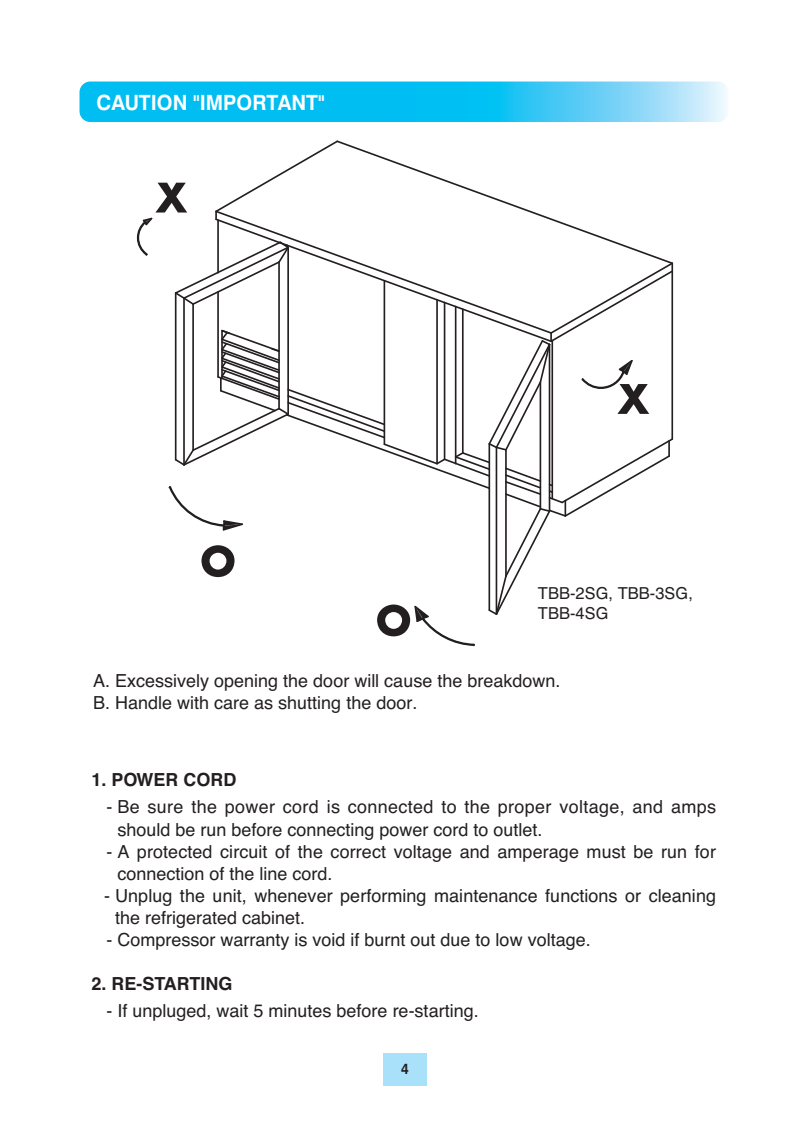
<style>
.page{position:relative;width:810px;height:1134px;background:#fff}
.page>*{position:absolute;margin:0;border:0;box-sizing:border-box;transform-origin:0 0}
.t1{font:700 21px "Swiss 721 BT";color:#fff;scale:.95 1}
.t2{font:18px/22.2px "Helvetica";color:#231f20}
.t3{font:18px/22.2px "Helvetica";letter-spacing:.02em;color:#231f20}
.t4{font:700 18px "Helvetica";color:#231f20}
.t5{font:16.5px/20.2px "Helvetica";color:#231f20}
.t6{font:700 15px "Swiss 721 BT";color:#231f20;scale:.9 1}
</style>
<div class="page">
<div style="left:383px;top:1053px;width:44px;height:33px;background:#aae1fa"></div>
<svg style="left:80px;top:82px;width:648px;height:40px;background:#2ac6f4"></svg>
<svg style="left:136px;top:140px;width:538px;height:507px"></svg>
<p class="t1" style="left:96px;top:94px;width:242px">CAUTION "IMPORTANT"</p>
<p class="t5" style="left:538px;top:585px;width:156px">TBB-2SG, TBB-3SG,<br>TBB-4SG</p>
<p class="t2" style="left:93px;top:671px;width:469px">A. Excessively opening the door will cause the breakdown.<br>B. Handle with care as shutting the door.</p>
<p class="t4" style="left:92px;top:773px;width:147px">1. POWER CORD</p>
<p class="t3" style="left:117px;top:798px;width:600px;text-indent:-11px">- Be sure the power cord is connected to the proper voltage, and amps should be run before connecting power cord to outlet.</p>
<p class="t2" style="left:117px;top:842px;width:600px;text-indent:-11px">- A protected circuit of the correct voltage and amperage must be run for connection of the line cord.</p>
<p class="t2" style="left:115px;top:886px;width:602px;text-indent:-11px">- Unplug the unit, whenever performing maintenance functions or cleaning the refrigerated cabinet.</p>
<p class="t2" style="left:107px;top:930px;width:486px">- Compressor warranty is void if burnt out due to low voltage.</p>
<p class="t4" style="left:92px;top:977px;width:143px">2. RE-STARTING</p>
<p class="t2" style="left:107px;top:1002px;width:374px">- If unpluged, wait 5 minutes before re-starting.</p>
<p class="t6" style="left:401px;top:1063px;width:10px">4</p>
</div>
